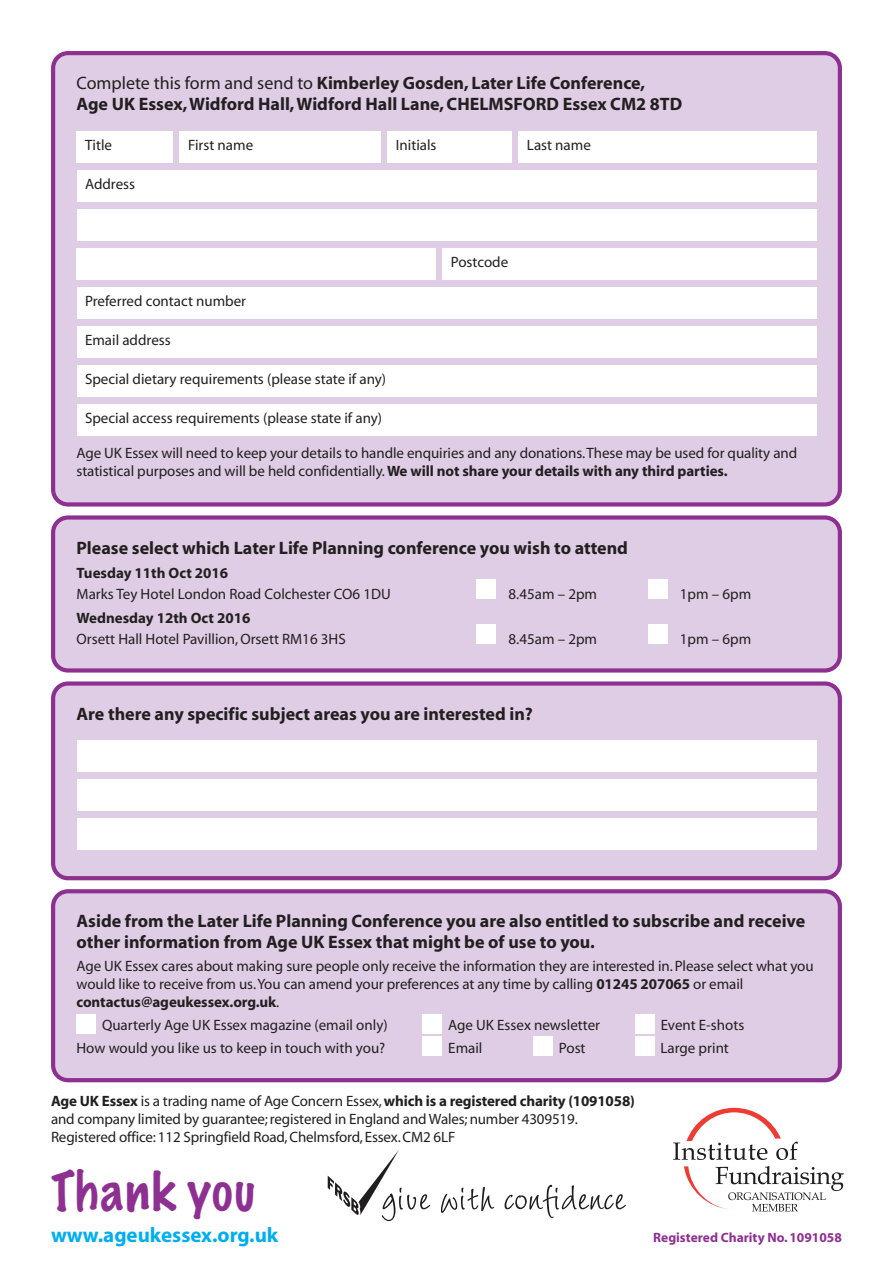
<style>
.page{position:relative;width:893px;height:1263px;background:#fff}
.page>*{position:absolute;margin:0;border:0;box-sizing:border-box;transform-origin:0 0}
.t1{font:100 49.35px "Marker Felt";letter-spacing:.04em;color:#8d3092}
.t2{font:700 21px "Myriad";color:#00aeef}
.t3{font:700 18px/21px "Myriad";color:#231f20}
.t4{font:15px/18px "Myriad";letter-spacing:-.005em;color:#231f20}
.t5{font:700 15px "Myriad";color:#231f20}
.t6{font:700 13.5px "Myriad";color:#8d3092}
.s1{font-weight:400}
.s2{font-weight:700}
</style>
<div class="page">
<div style="left:51px;top:889px;width:791px;height:193px;background:#decde4"></div>
<div style="left:77px;top:1014px;width:19px;height:19px;background:#fff"></div>
<div style="left:423px;top:1014px;width:19px;height:19px;background:#fff"></div>
<div style="left:635px;top:1014px;width:19px;height:19px;background:#fff"></div>
<div style="left:423px;top:1036px;width:19px;height:20px;background:#fff"></div>
<div style="left:533px;top:1036px;width:19px;height:20px;background:#fff"></div>
<div style="left:635px;top:1036px;width:19px;height:20px;background:#fff"></div>
<svg style="left:51px;top:681px;width:791px;height:199px;background:#d7bfdc"></svg>
<div style="left:77px;top:740px;width:739px;height:32px;background:#fff"></div>
<div style="left:77px;top:779px;width:739px;height:32px;background:#fff"></div>
<div style="left:77px;top:818px;width:739px;height:32px;background:#fff"></div>
<svg style="left:328px;top:1150px;width:102px;height:71px"></svg>
<svg style="left:441px;top:1187px;width:53px;height:26px"></svg>
<svg style="left:505px;top:1185px;width:121px;height:33px"></svg>
<svg style="left:673px;top:1108px;width:125px;height:52px"></svg>
<svg style="left:684px;top:1166px;width:160px;height:45px"></svg>
<div style="left:51px;top:51px;width:791px;height:455px;background:#decde4"></div>
<div style="left:77px;top:326px;width:739px;height:32px;background:#fff"></div>
<div style="left:77px;top:287px;width:739px;height:32px;background:#fff"></div>
<div style="left:442px;top:248px;width:374px;height:32px;background:#fff"></div>
<div style="left:77px;top:248px;width:359px;height:32px;background:#fff"></div>
<div style="left:77px;top:209px;width:739px;height:32px;background:#fff"></div>
<div style="left:77px;top:170px;width:739px;height:32px;background:#fff"></div>
<div style="left:518px;top:131px;width:298px;height:32px;background:#fff"></div>
<div style="left:387px;top:131px;width:125px;height:32px;background:#fff"></div>
<div style="left:180px;top:131px;width:201px;height:32px;background:#fff"></div>
<div style="left:77px;top:131px;width:96px;height:32px;background:#fff"></div>
<div style="left:77px;top:365px;width:739px;height:32px;background:#fff"></div>
<div style="left:77px;top:404px;width:739px;height:32px;background:#fff"></div>
<svg style="left:51px;top:515px;width:791px;height:157px;background:#d9c3df"></svg>
<div style="left:477px;top:579px;width:19px;height:20px;background:#fff"></div>
<div style="left:648px;top:579px;width:19px;height:20px;background:#fff"></div>
<div style="left:477px;top:624px;width:19px;height:20px;background:#fff"></div>
<div style="left:648px;top:624px;width:19px;height:20px;background:#fff"></div>
<p class="t3" style="left:77px;top:74px;width:607px"><span class="s1">Complete this form and send to</span> Kimberley Gosden, Later Life Conference,<br>Age UK Essex,Widford Hall,Widford Hall Lane,CHELMSFORD Essex CM2 8TD</p>
<p class="t4" style="left:85px;top:137px;width:29px">Title</p>
<p class="t4" style="left:188px;top:137px;width:66px">First name</p>
<p class="t4" style="left:396px;top:137px;width:42px">Initials</p>
<p class="t4" style="left:527px;top:137px;width:65px">Last name</p>
<p class="t4" style="left:85px;top:176px;width:52px">Address</p>
<p class="t4" style="left:85px;top:293px;width:163px">Preferred contact number</p>
<p class="t4" style="left:85px;top:332px;width:87px">Email address</p>
<p class="t4" style="left:85px;top:371px;width:303px">Special dietary requirements (please state if any)</p>
<p class="t4" style="left:85px;top:410px;width:299px">Special access requirements (please state if any)</p>
<p class="t4" style="left:451px;top:254px;width:59px">Postcode</p>
<p class="t4" style="left:77px;top:445px;width:722px">Age UK Essex will need to keep your details to handle enquiries and any donations.These may be used for quality and statistical purposes and will be held confidentially.<span class="s2">We will not share your details with any third parties.</span></p>
<p class="t3" style="left:77px;top:539px;width:553px">Please select which Later Life Planning conference you wish to attend</p>
<p class="t5" style="left:77px;top:567px;width:153px">Tuesday 11th Oct 2016</p>
<p class="t4" style="left:77px;top:586px;width:316px">Marks Tey Hotel London Road Colchester CO6 1DU</p>
<p class="t4" style="left:509px;top:586px;width:90px">8.45am – 2pm</p>
<p class="t4" style="left:680px;top:586px;width:73px">1pm – 6pm</p>
<p class="t5" style="left:77px;top:612px;width:175px">Wednesday 12th Oct 2016</p>
<p class="t4" style="left:77px;top:631px;width:271px">Orsett Hall Hotel Pavillion,Orsett RM16 3HS</p>
<p class="t4" style="left:509px;top:631px;width:90px">8.45am – 2pm</p>
<p class="t4" style="left:680px;top:631px;width:73px">1pm – 6pm</p>
<p class="t3" style="left:77px;top:705px;width:458px">Are there any specific subject areas you are interested in?</p>
<p class="t3" style="left:77px;top:912px;width:730px">Aside from the Later Life Planning Conference you are also entitled to subscribe and receive other information from Age UK Essex that might be of use to you.</p>
<p class="t4" style="left:77px;top:958px;width:739px">Age UK Essex cares about making sure people only receive the information they are interested in.Please select what you would like to receive from us.You can amend your preferences at any time by calling <span class="s2">01245 207065</span> or email <span class="s2">contactus@ageukessex.org.uk</span>.</p>
<p class="t4" style="left:102px;top:1018px;width:287px">Quarterly Age UK Essex magazine (email only)</p>
<p class="t4" style="left:448px;top:1018px;width:154px">Age UK Essex newsletter</p>
<p class="t4" style="left:661px;top:1018px;width:85px">Event E-shots</p>
<p class="t4" style="left:77px;top:1040px;width:310px">How would you like us to keep in touch with you?</p>
<p class="t4" style="left:448px;top:1040px;width:36px">Email</p>
<p class="t4" style="left:559px;top:1040px;width:28px">Post</p>
<p class="t4" style="left:660px;top:1040px;width:70px">Large print</p>
<p class="t4" style="left:51px;top:1093px;width:585px"><span class="s2">Age UK Essex</span> is a trading name of Age Concern Essex,<span class="s2">which is a registered charity (1091058) </span>and company limited by guarantee;registered in England and Wales;number 4309519.<br>Registered office:112 Springfield Road,Chelmsford, Essex.CM2 6LF</p>
<h1 class="t1" style="left:51px;top:1152px;width:206px">Thank you</h1>
<h2 class="t2" style="left:51px;top:1227px;width:229px">www.ageukessex.org.uk</h2>
<p class="t6" style="left:653px;top:1232px;width:190px">Registered Charity No. 1091058</p>
</div>
